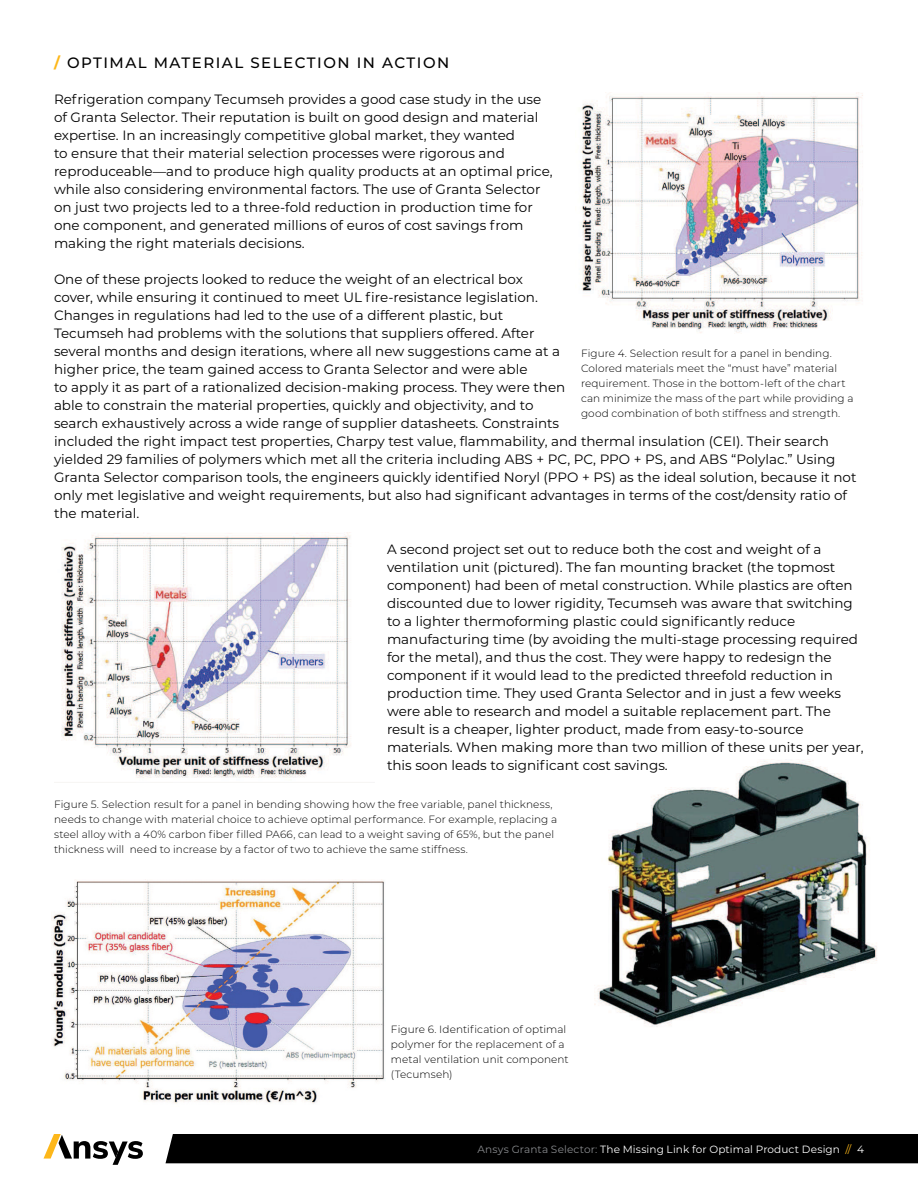
<style>
.page{position:relative;width:918px;height:1188px;background:#fff}
.page>*{position:absolute;margin:0;border:0;box-sizing:border-box;transform-origin:0 0}
.t1{font:500 15px "Montserrat";letter-spacing:.1em;color:#000}
.t2{font:13.5px/18px "Montserrat";color:#000}
.t3{font:300 10.5px/15px "Montserrat";letter-spacing:.01em;color:#000}
.t4{font:10.5px "Montserrat";letter-spacing:.01em;color:#fff}
.s1{font-weight:700;color:#fdb71a}
.s2{color:#888a8d}
.s3{color:#fdb71a}
</style>
<div class="page">
<div style="left:166px;top:1134px;width:752px;height:29px;background:#000"></div>
<svg style="left:44px;top:1134px;width:99px;height:31px"></svg>
<img style="left:594px;top:760px;width:283px;height:267px">
<img style="left:581px;top:93px;width:282px;height:240px">
<img style="left:61px;top:532px;width:290px;height:246px">
<img style="left:51px;top:880px;width:334px;height:224px">
<p class="t1" style="left:54px;top:53px;width:397px"><span class="s1">/</span> OPTIMAL MATERIAL SELECTION IN ACTION</p>
<p class="t2" style="left:54px;top:90px;width:500px">Refrigeration company Tecumseh provides a good case study in the use of Granta Selector. Their reputation is built on good design and material expertise. In an increasingly competitive global market, they wanted<br>to ensure that their material selection processes were rigorous and reproduceable—and to produce high quality products at an optimal price, while also considering environmental factors. The use of Granta Selector on just two projects led to a three-fold reduction in production time for one component, and generated millions of euros of cost savings from making the right materials decisions.</p>
<p class="t2" style="left:54px;top:270px;width:804px">One of these projects looked to reduce the weight of an electrical box<br>cover, while ensuring it continued to meet UL fire-resistance legislation.<br>Changes in regulations had led to the use of a different plastic, but<br>Tecumseh had problems with the solutions that suppliers offered. After<br>several months and design iterations, where all new suggestions came at a<br>higher price, the team gained access to Granta Selector and were able<br>to apply it as part of a rationalized decision-making process. They were then<br>able to constrain the material properties, quickly and objectivity, and to<br>search exhaustively across a wide range of supplier datasheets. Constraints<br>included the right impact test properties, Charpy test value, flammability, and thermal insulation (CEI). Their search yielded 29 families of polymers which met all the criteria including ABS + PC, PC, PPO + PS, and ABS “Polylac.” Using Granta Selector comparison tools, the engineers quickly identified Noryl (PPO + PS) as the ideal solution, because it not only met legislative and weight requirements, but also had significant advantages in terms of the cost/density ratio of the material.</p>
<p class="t2" style="left:387px;top:540px;width:478px">A second project set out to reduce both the cost and weight of a ventilation unit (pictured). The fan mounting bracket (the topmost component) had been of metal construction. While plastics are often discounted due to lower rigidity, Tecumseh was aware that switching to a lighter thermoforming plastic could significantly reduce manufacturing time (by avoiding the multi-stage processing required for the metal), and thus the cost. They were happy to redesign the component if it would lead to the predicted threefold reduction in production time. They used Granta Selector and in just a few weeks were able to research and model a suitable replacement part. The result is a cheaper, lighter product, made from easy-to-source materials. When making more than two million of these units per year, this soon leads to significant cost savings.</p>
<p class="t3" style="left:581px;top:346px;width:274px">Figure 4. Selection result for a panel in bending.<br>Colored materials meet the “must have” material requirement. Those in the bottom-left of the chart can minimize the mass of the part while providing a good combination of both stiffness and strength.</p>
<p class="t3" style="left:54px;top:797px;width:505px">Figure 5. Selection result for a panel in bending showing how the free variable, panel thickness, needs to change with material choice to achieve optimal performance. For example, replacing a steel alloy with a 40% carbon fiber filled PA66, can lead to a weight saving of 65%, but the panel thickness will need to increase by a factor of two to achieve the same stiffness.</p>
<p class="t3" style="left:391px;top:1021px;width:179px">Figure 6. Identification of optimal polymer for the replacement of a metal ventilation unit component (Tecumseh)</p>
<p class="t4" style="left:477px;top:1142px;width:388px"><span class="s2">Ansys Granta Selector:</span> The Missing Link for Optimal Product Design <span class="s3">//</span> 4</p>
</div>
